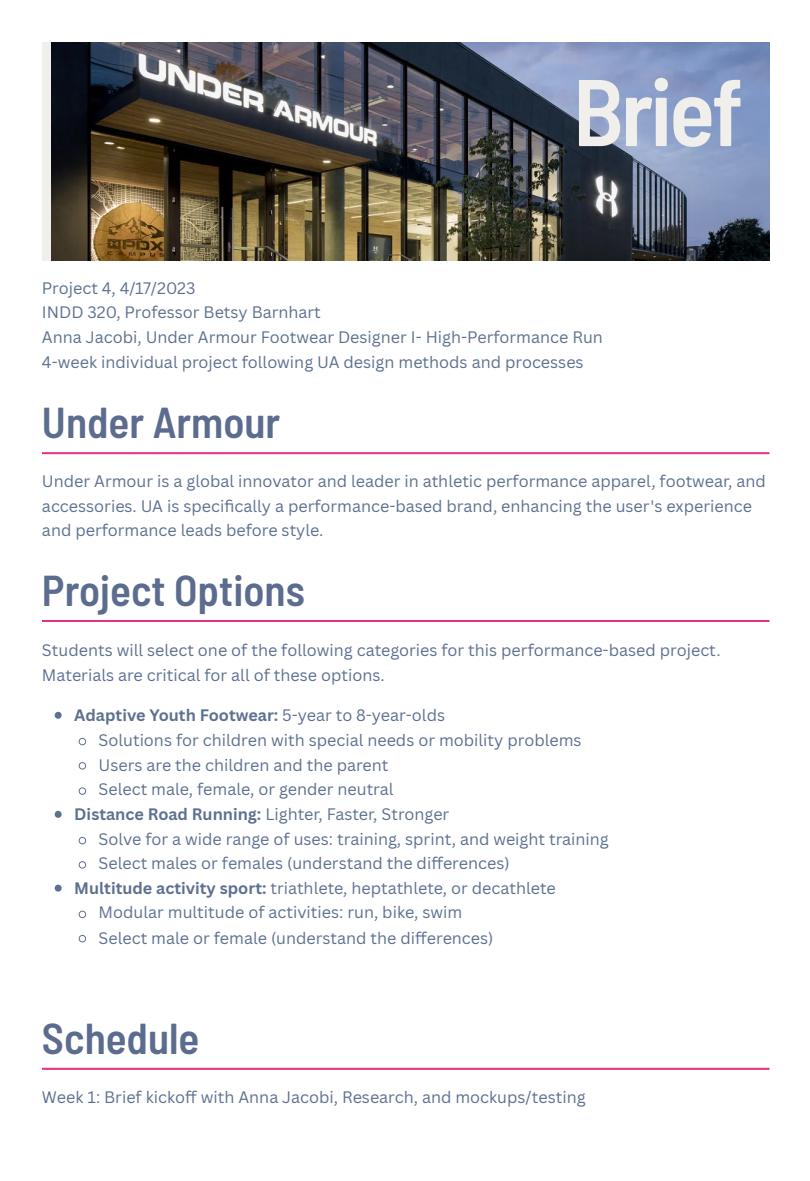
<style>
.page{position:relative;width:810px;height:1181px;background:#fff}
.page>*{position:absolute;margin:0;border:0;box-sizing:border-box;transform-origin:0 0}
.t1{font:600 semi-condensed 94.5px "Barlow";letter-spacing:-.035em;color:#f1efeb}
.t2{font:600 semi-condensed 43.05px "Barlow";color:#5b6c8e}
.t3{font:16.2px/24.6px "Canva Sans";color:#5d7090}
.t4{font:700 16.2px "Canva Sans";color:#5d7090}
.s1{font-weight:400}
.s2{font-weight:700}
</style>
<div class="page">
<img style="left:51px;top:42px;width:719px;height:218px">
<hr style="left:42px;top:452px;width:727px;height:2px;background:#e33183">
<hr style="left:42px;top:620px;width:727px;height:2px;background:#e33183">
<svg style="left:55px;top:711px;width:7px;height:7px"></svg>
<svg style="left:79px;top:737px;width:7px;height:8px"></svg>
<svg style="left:79px;top:762px;width:7px;height:7px"></svg>
<svg style="left:79px;top:787px;width:7px;height:8px"></svg>
<svg style="left:55px;top:810px;width:7px;height:7px"></svg>
<svg style="left:79px;top:836px;width:7px;height:8px"></svg>
<svg style="left:79px;top:861px;width:7px;height:7px"></svg>
<svg style="left:55px;top:884px;width:7px;height:7px"></svg>
<svg style="left:79px;top:910px;width:7px;height:8px"></svg>
<svg style="left:79px;top:935px;width:7px;height:7px"></svg>
<hr style="left:42px;top:1067px;width:727px;height:2px;background:#e33183">
<p class="t1" style="left:573px;top:52px;width:172px">Brief</p>
<p class="t3" style="left:42px;top:275px;width:562px">Project 4, 4/17/2023<br>INDD 320, Professor Betsy Barnhart<br>Anna Jacobi, Under Armour Footwear Designer I- High-Performance Run 4-week individual project following UA design methods and processes</p>
<p class="t2" style="left:42px;top:395px;width:240px">Under Armour</p>
<p class="t3" style="left:42px;top:468px;width:725px">Under Armour is a global innovator and leader in athletic performance apparel, footwear, and accessories. UA is specifi cally a performance-based brand, enhancing the user's experience and performance leads before style.</p>
<p class="t2" style="left:42px;top:563px;width:265px">Project Options</p>
<p class="t3" style="left:42px;top:636px;width:680px;line-height:25.2px">Students will select one of the following categories for this performance-based project.<br>Materials are critical for all of these options.</p>
<p class="t4" style="left:74px;top:704px;width:372px">Adaptive Youth Footwear: <span class="s1">5-year to 8-year-olds</span></p>
<p class="t3" style="left:99px;top:727px;width:485px">Solutions for children with special needs or mobility problems</p>
<p class="t3" style="left:99px;top:752px;width:291px">Users are the children and the parent</p>
<p class="t3" style="left:99px;top:776px;width:297px">Select male, female, or gender neutral</p>
<p class="t3" style="left:74px;top:801px;width:377px"><span class="s2">Distance Road Running:</span> Lighter, Faster, Stronger</p>
<p class="t3" style="left:99px;top:826px;width:512px">Solve for a wide range of uses: training, sprint, and weight training</p>
<p class="t3" style="left:99px;top:850px;width:413px">Select males or females (understand the differences)</p>
<p class="t3" style="left:74px;top:875px;width:483px"><span class="s2">Multitude activity sport:</span> triathlete, heptathlete, or decathlete</p>
<p class="t3" style="left:99px;top:899px;width:365px">Modular multitude of activities: run, bike, swim</p>
<p class="t3" style="left:99px;top:925px;width:396px">Select male or female (understand the differences)</p>
<p class="t2" style="left:42px;top:1010px;width:159px">Schedule</p>
<p class="t3" style="left:42px;top:1084px;width:545px">Week 1: Brief kickoff with Anna Jacobi, Research, and mockups/testing</p>
</div>
